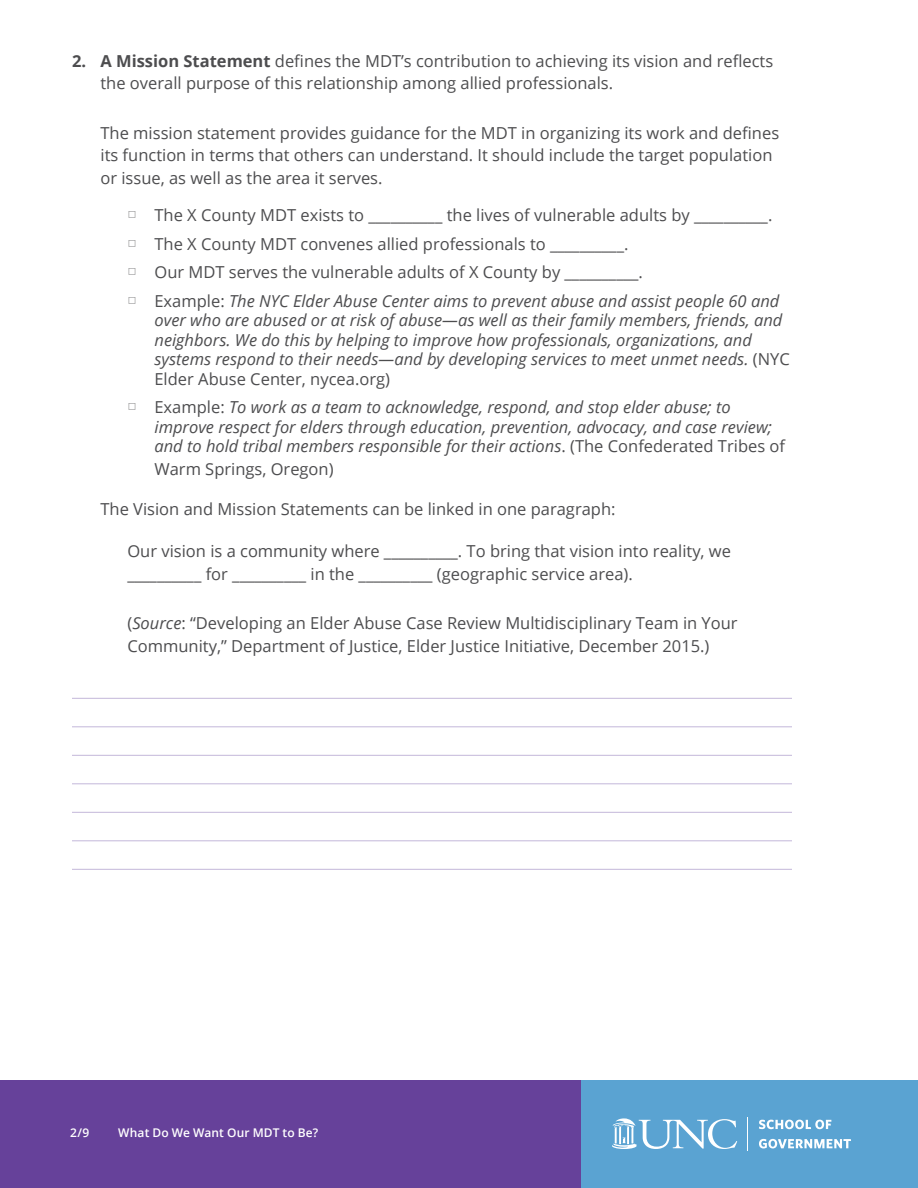
<style>
.page{position:relative;width:918px;height:1188px;background:#fff}
.page>*{position:absolute;margin:0;border:0;box-sizing:border-box;transform-origin:0 0}
.t1{font:16.5px/22.5px "Open Sans";color:#4d4d4f}
.t2{font:italic 16.5px/19.5px "Open Sans";color:#4d4d4f}
.t3{font:600 12px "Open Sans";letter-spacing:.01em;color:#fff}
.s1{font-weight:700}
.s2{font-style:italic}
.s3{font-style:normal}
</style>
<div class="page">
<div style="left:0;top:1080px;width:918px;height:108px;background:#66419a"></div>
<div style="left:581px;top:1080px;width:337px;height:108px;background:#5aa3d2"></div>
<svg style="left:759px;top:1120px;width:72px;height:9px"></svg>
<svg style="left:759px;top:1139px;width:92px;height:9px"></svg>
<hr style="left:748px;top:1117px;width:1px;height:34px;background:#fff">
<svg style="left:612px;top:1118px;width:125px;height:31px"></svg>
<hr style="left:72px;top:698px;width:720px;height:1px;background:#c3b7da">
<hr style="left:72px;top:727px;width:720px;height:1px;background:#c3b7da">
<hr style="left:72px;top:755px;width:720px;height:1px;background:#c3b7da">
<hr style="left:72px;top:784px;width:720px;height:1px;background:#c3b7da">
<hr style="left:72px;top:812px;width:720px;height:1px;background:#c3b7da">
<hr style="left:72px;top:841px;width:720px;height:1px;background:#c3b7da">
<hr style="left:72px;top:869px;width:720px;height:1px;background:#c3b7da">
<p class="t1" style="left:100px;top:49px;width:674px;text-indent:-28px"><span class="s1">2. A Mission Statement</span> defines the MDT’s contribution to achieving its vision and reflects the overall purpose of this relationship among allied professionals.</p>
<p class="t1" style="left:100px;top:121px;width:680px">The mission statement provides guidance for the MDT in organizing its work and defines its function in terms that others can understand. It should include the target population or issue, as well as the area it serves.</p>
<p class="t1" style="left:154px;top:200px;width:626px;line-height:28.5px">The X County MDT exists to __________ the lives of vulnerable adults by __________.<br>The X County MDT convenes allied professionals to __________.<br>Our MDT serves the vulnerable adults of X County by __________.<br>Example: <span class="s2">The NYC Elder Abuse Center aims to prevent abuse and assist people 60 and</span></p>
<p class="t2" style="left:154px;top:310px;width:637px">over who are abused or at risk of abuse—as well as their family members, friends, and neighbors. We do this by helping to improve how professionals, organizations, and systems respond to their needs—and by developing services to meet unmet needs. <span class="s3">(NYC Elder Abuse Center, nycea.org)</span></p>
<p class="t2" style="left:154px;top:397px;width:632px"><span class="s3">Example:</span> To work as a team to acknowledge, respond, and stop elder abuse; to improve respect for elders through education, prevention, advocacy, and case review; and to hold tribal members responsible for their actions<span class="s3">. (The Confederated Tribes of</span></p>
<p class="t1" style="left:154px;top:457px;width:181px">Warm Springs, Oregon)</p>
<p class="t1" style="left:100px;top:498px;width:517px">The Vision and Mission Statements can be linked in one paragraph:</p>
<p class="t1" style="left:127px;top:539px;width:605px">Our vision is a community where __________. To bring that vision into reality, we __________ for __________ in the __________ (geographic service area).</p>
<p class="t1" style="left:127px;top:611px;width:612px">(<span class="s2">Source</span>: “Developing an Elder Abuse Case Review Multidisciplinary Team in Your<br>Community,” Department of Justice, Elder Justice Initiative, December 2015.)</p>
<p class="t3" style="left:70px;top:1125px;width:21px">2/9</p>
<p class="t3" style="left:118px;top:1125px;width:201px">What Do We Want Our MDT to Be?</p>
</div>
